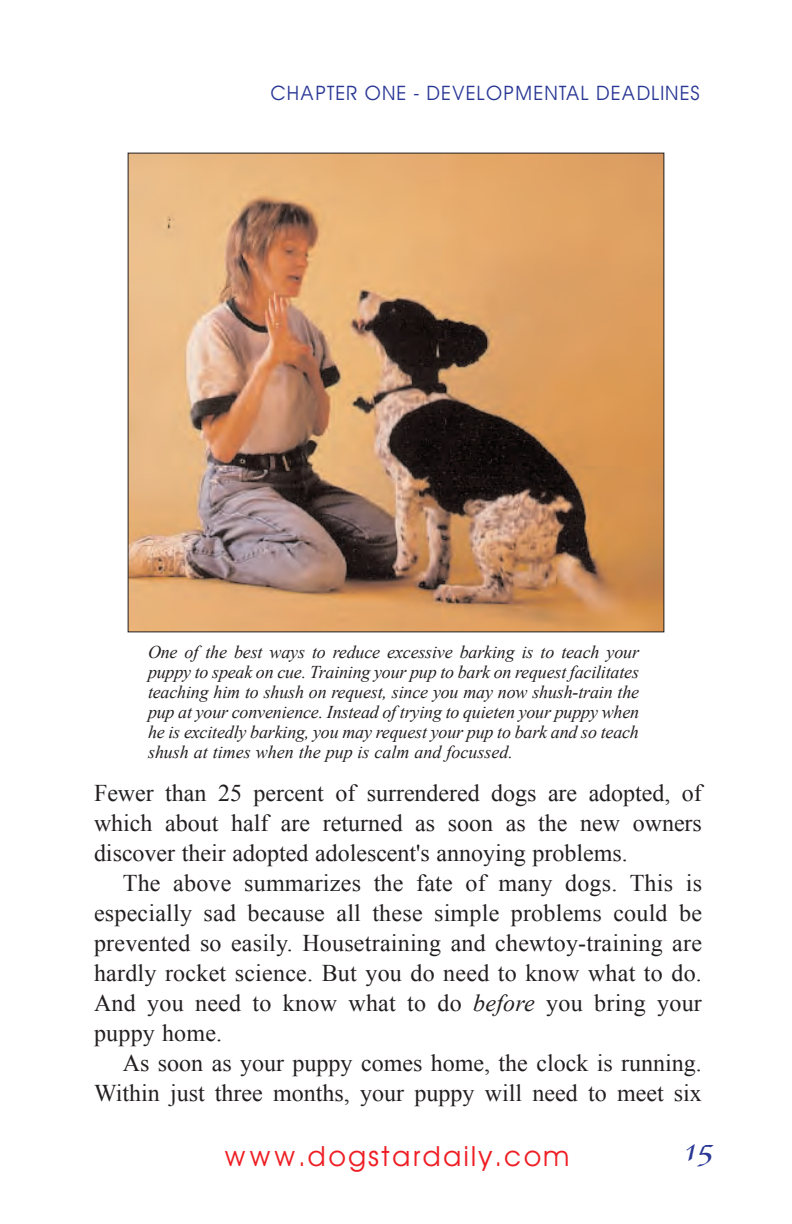
<style>
.page{position:relative;width:792px;height:1224px;background:#fff}
.page>*{position:absolute;margin:0;border:0;box-sizing:border-box;transform-origin:0 0}
.t1{font:36px "New Berolina";color:#293795}
.t2{font:28px "Avant Garde";letter-spacing:.055em;color:#ee1e24}
.t3{font:24px/30px "Times New Roman";color:#231f20;text-align:justify}
.t4{font:20px "Avant Garde";color:#293795}
.t5{font:italic 18px/20px "Times New Roman";color:#231f20;text-align:justify}
.s1{font-style:italic}
</style>
<div class="page">
<img style="left:130px;top:155px;width:532px;height:475px">
<p class="t4" style="left:270px;top:82px;width:432px">CHAPTER ONE - DEVELOPMENTAL DEADLINES</p>
<p class="t5" style="left:148px;top:642px;width:493px">One of the best ways to reduce excessive barking is to teach your puppy to speak on cue. Training your pup to bark on request facilitates teaching him to shush on request, since you may now shush-train the pup at your convenience. Instead of trying to quieten your puppy when he is excitedly barking, you may request your pup to bark and so teach shush at times when the pup is calm and focussed.</p>
<p class="t3" style="left:94px;top:777px;width:609px">Fewer than 25 percent of surrendered dogs are adopted, of which about half are returned as soon as the new owners discover their adopted adolescent's annoying problems.</p>
<p class="t3" style="left:94px;top:867px;width:610px;text-indent:29px">The above summarizes the fate of many dogs. This is especially sad because all these simple problems could be prevented so easily. Housetraining and chewtoy-training are hardly rocket science. But you do need to know what to do.<br>And you need to know what to do <span class="s1">before</span> you bring your puppy home.</p>
<p class="t3" style="left:94px;top:1047px;width:609px;text-align:right">As soon as your puppy comes home, the clock is running.<br>Within just three months, your puppy will need to meet six</p>
<p class="t2" style="left:224px;top:1140px;width:347px">www.dogstardaily.com</p>
<h1 class="t1" style="left:685px;top:1127px;width:30px">15</h1>
</div>
